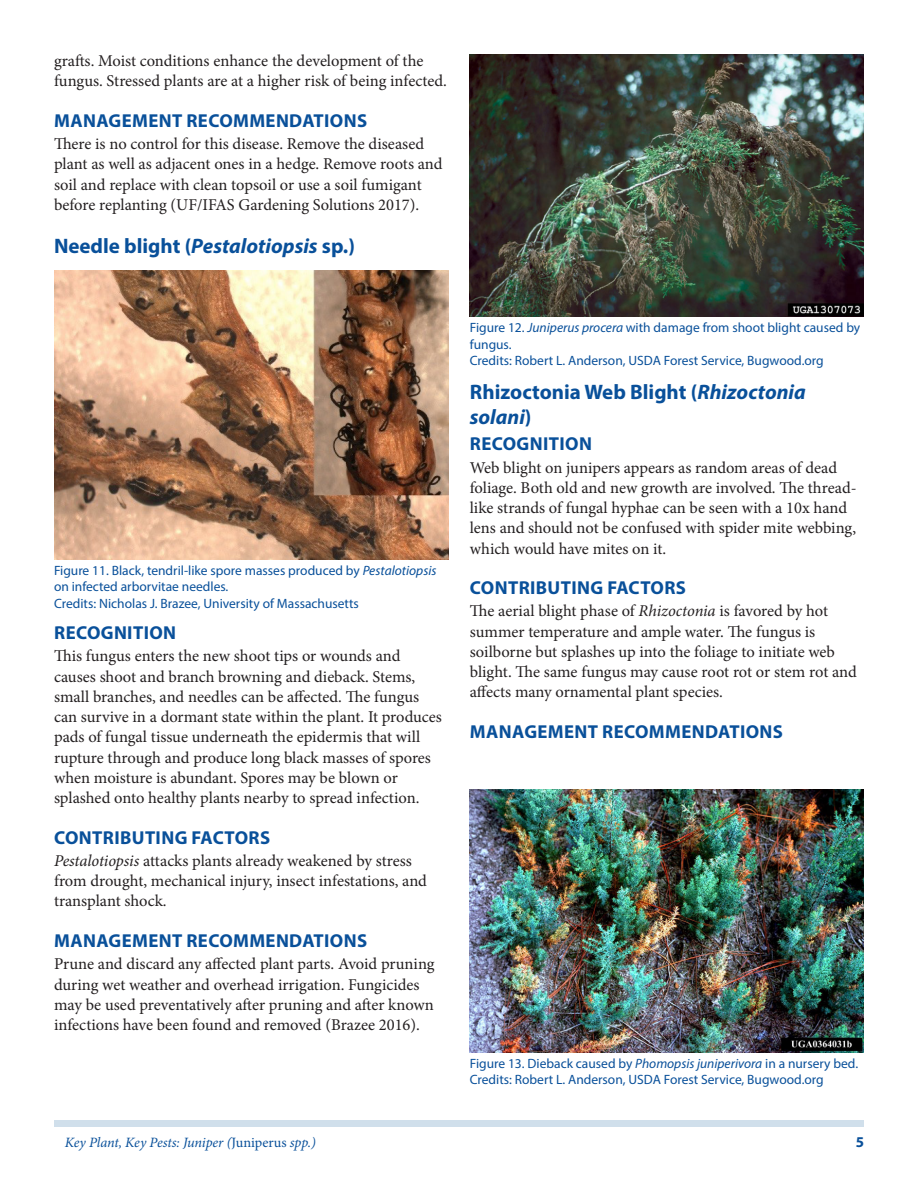
<style>
.page{position:relative;width:918px;height:1188px;background:#fff}
.page>*{position:absolute;margin:0;border:0;box-sizing:border-box;transform-origin:0 0}
.SectionHeading1{font:700 21px/25.2px "Myriad Pro";color:#09509a}
.SectionHeading2{font:700 18.75px "Myriad Pro";letter-spacing:.02em;color:#09509a}
.Paragraph{font:16.5px/20.2px "Minion Pro";letter-spacing:-.005em;color:#231f20}
.t1{font:700 15px "Myriad Pro";color:#09509a}
.RunningTitleItalics{font:italic 14.25px "Minion Pro";letter-spacing:-.01em;color:#09509a}
.FigureCaption{font:13.5px/16.5px "Myriad Pro";color:#09509a}
.s1{font-style:italic}
.s2{font-style:normal}
</style>
<div class="page">
<div style="left:54px;top:1120px;width:810px;height:7px;background:#d0dfeb"></div>
<img style="left:54px;top:271px;width:394px;height:288px">
<img style="left:470px;top:54px;width:394px;height:263px">
<img style="left:470px;top:790px;width:394px;height:262px">
<p class="Paragraph" style="left:54px;top:51px;width:394px">grafts. Moist conditions enhance the development of the fungus. Stressed plants are at a higher risk of being infected.</p>
<p class="SectionHeading2" style="left:54px;top:108px;width:315px">MANAGEMENT RECOMMENDATIONS</p>
<p class="Paragraph" style="left:54px;top:134px;width:390px">There is no control for this disease. Remove the diseased plant as well as adjacent ones in a hedge. Remove roots and soil and replace with clean topsoil or use a soil fumigant before replanting (UF/IFAS Gardening Solutions 2017).</p>
<p class="SectionHeading1" style="left:54px;top:233px;width:302px">Needle blight (<span class="s1">Pestalotiopsis</span> sp.)</p>
<p class="FigureCaption" style="left:54px;top:562px;width:384px">Figure 11. Black, tendril-like spore masses produced by <span class="s1">Pestalotiopsis </span>on infected arborvitae needles.</p>
<p class="FigureCaption" style="left:54px;top:595px;width:306px">Credits: Nicholas J. Brazee, University of Massachusetts</p>
<p class="SectionHeading2" style="left:54px;top:620px;width:123px">RECOGNITION</p>
<p class="Paragraph" style="left:54px;top:646px;width:390px">This fungus enters the new shoot tips or wounds and causes shoot and branch browning and dieback. Stems, small branches, and needles can be affected. The fungus can survive in a dormant state within the plant. It produces pads of fungal tissue underneath the epidermis that will rupture through and produce long black masses of spores when moisture is abundant. Spores may be blown or splashed onto healthy plants nearby to spread infection.</p>
<p class="SectionHeading2" style="left:54px;top:825px;width:217px">CONTRIBUTING FACTORS</p>
<p class="Paragraph" style="left:54px;top:851px;width:375px"><span class="s1">Pestalotiopsis</span> attacks plants already weakened by stress from drought, mechanical injury, insect infestations, and transplant shock.</p>
<p class="SectionHeading2" style="left:54px;top:928px;width:315px">MANAGEMENT RECOMMENDATIONS</p>
<p class="Paragraph" style="left:54px;top:954px;width:382px">Prune and discard any affected plant parts. Avoid pruning during wet weather and overhead irrigation. Fungicides may be used preventatively after pruning and after known infections have been found and removed (Brazee 2016).</p>
<p class="FigureCaption" style="left:470px;top:319px;width:392px">Figure 12. <span class="s1">Juniperus procera</span> with damage from shoot blight caused by fungus.</p>
<p class="FigureCaption" style="left:470px;top:352px;width:355px">Credits: Robert L. Anderson, USDA Forest Service, Bugwood.org</p>
<p class="SectionHeading1" style="left:470px;top:379px;width:338px">Rhizoctonia Web Blight (<span class="s1">Rhizoctonia solani</span>)</p>
<p class="SectionHeading2" style="left:470px;top:432px;width:123px">RECOGNITION</p>
<p class="Paragraph" style="left:470px;top:457px;width:388px">Web blight on junipers appears as random areas of dead foliage. Both old and new growth are involved. The thread&shy;like strands of fungal hyphae can be seen with a 10x hand lens and should not be confused with spider mite webbing, which would have mites on it.</p>
<p class="SectionHeading2" style="left:470px;top:575px;width:217px">CONTRIBUTING FACTORS</p>
<p class="Paragraph" style="left:470px;top:601px;width:389px">The aerial blight phase of <span class="s1">Rhizoctonia</span> is favored by hot summer temperature and ample water. The fungus is soilborne but splashes up into the foliage to initiate web blight. The same fungus may cause root rot or stem rot and affects many ornamental plant species.</p>
<p class="SectionHeading2" style="left:470px;top:719px;width:315px">MANAGEMENT RECOMMENDATIONS</p>
<p class="FigureCaption" style="left:470px;top:1055px;width:390px">Figure 13. Dieback caused by <span class="s1">Phomopsis juniperivora</span> in a nursery bed.</p>
<p class="FigureCaption" style="left:470px;top:1071px;width:355px">Credits: Robert L. Anderson, USDA Forest Service, Bugwood.org</p>
<p class="RunningTitleItalics" style="left:65px;top:1133px;width:253px">Key Plant, Key Pests: Juniper (<span class="s2">Juniperus</span> spp.)</p>
<p class="t1" style="left:856px;top:1133px;width:10px">5</p>
</div>
